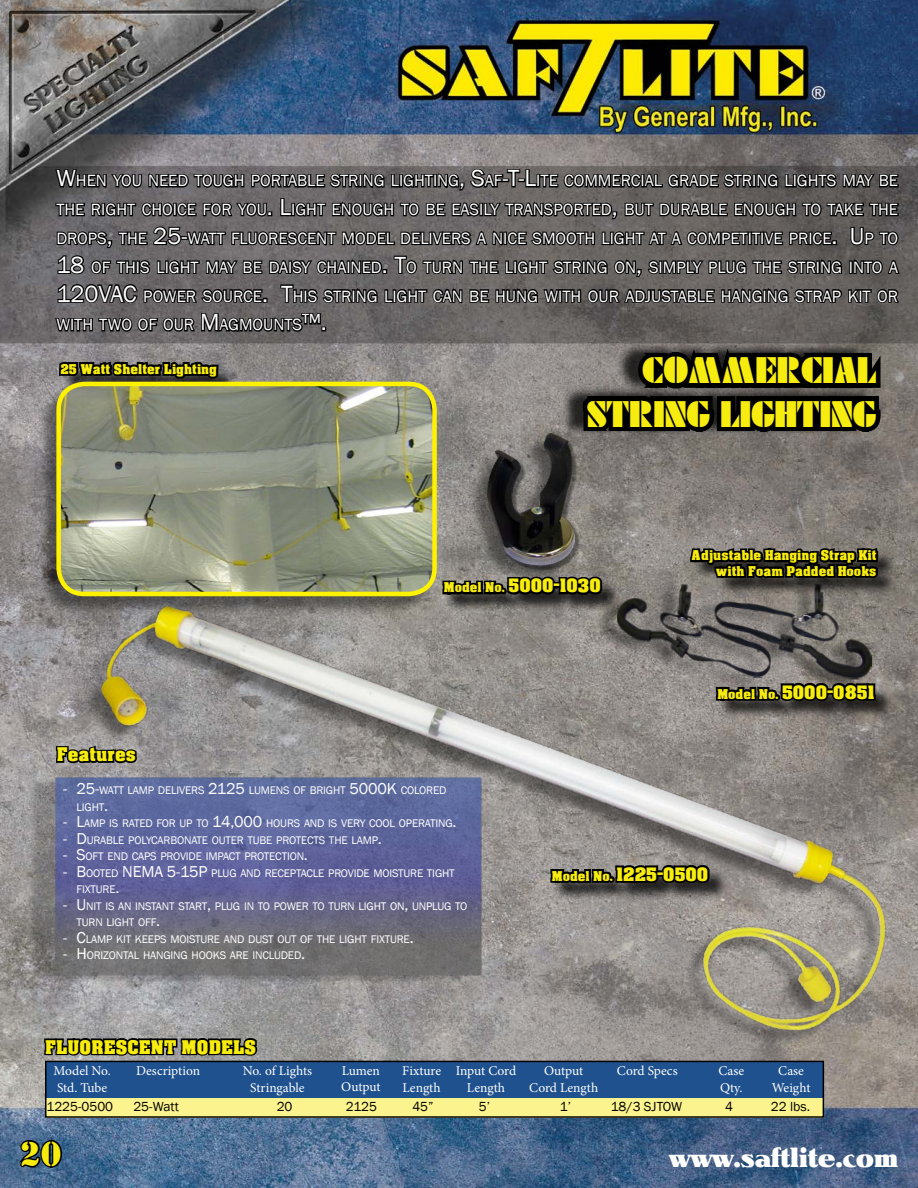
<style>
.page{position:relative;width:918px;height:1188px;background:#fff}
.page>*{position:absolute;margin:0;border:0;box-sizing:border-box;transform-origin:0 0}
.t1{font:36px "Dayton";color:#f7ec0f}
.t2{font:36px "Stencil";color:#f7ec0f}
.t3{font:27px "Notram";color:#fff}
.Description{font:24px "Franklin Gothic";color:#fff}
.Parts_Lists_Heading{font:18px "Acme Font";color:#f7ec0f}
.t4{font:17.7px "Acme Font";color:#f7ec0f}
.Description-2{font:16.8px/28.8px "Franklin Gothic";color:#fff;text-align:justify}
.Features{font:16.2px "Franklin Gothic";color:#fff}
.Stubby_2_Parts_Lists{font:13.5px "Minion Pro";color:#fff}
.Stubby_2_Parts_Lists-2{font:13.5px "Franklin Gothic";color:#000}
.Parts_Lists_Heading-2{font:13.5px "Minion Pro";color:#fff}
.t5{font:12.9px "Acme Font";color:#f7ec0f}
.Features-2{font:11.4px/16.5px "Franklin Gothic";letter-spacing:-.015em;color:#fff}
.s1{font-size:24px}
.s2{font-size:12.9px}
.s3{font-size:16.2px}
.s4{font-size:11.4px}
</style>
<div class="page">
<img style="left:0;top:0;width:918px;height:1188px">
<svg style="left:15px;top:1138px;width:49px;height:32px;background:#263a50"></svg>
<div style="left:46px;top:1062px;width:777px;height:36px;background:#1f518e"></div>
<div style="left:45px;top:1098px;width:779px;height:20px;background:#fbf38e"></div>
<img style="left:88px;top:480px;width:816px;height:678px">
<img style="left:17px;top:774px;width:483px;height:247px">
<svg style="left:54px;top:695px;width:84px;height:71px;background:#807b6a"></svg>
<div style="left:553px;top:868px;width:175px;height:34px;background:#000;opacity:.75"></div>
<svg style="left:547px;top:849px;width:165px;height:59px;background:#63605d"></svg>
<svg style="left:43px;top:1031px;width:216px;height:38px"></svg>
<div style="left:595px;top:581px;width:270px;height:110px;background:#000;opacity:.4"></div>
<img style="left:616px;top:581px;width:257px;height:99px">
<div style="left:718px;top:686px;width:176px;height:34px;background:#000;opacity:.75"></div>
<svg style="left:713px;top:667px;width:165px;height:59px;background:#54514e"></svg>
<div style="left:693px;top:551px;width:204px;height:46px;background:#000;opacity:.75"></div>
<svg style="left:688px;top:535px;width:193px;height:66px;background:#494642"></svg>
<svg style="left:54px;top:164px;width:847px;height:333px;background:#54514f"></svg>
<div style="left:468px;top:435px;width:107px;height:152px;background:#000;opacity:.4"></div>
<img style="left:487px;top:433px;width:93px;height:127px">
<div style="left:445px;top:580px;width:176px;height:33px;background:#000;opacity:.75"></div>
<svg style="left:439px;top:560px;width:165px;height:60px;background:#595754"></svg>
<div style="left:38px;top:384px;width:397px;height:232px;background:#000;opacity:.4"></div>
<img style="left:59px;top:384px;width:376px;height:210px">
<div style="left:56px;top:382px;width:381px;height:214px;border:4px solid #fff200;border-radius:26px"></div>
<p class="Description-2" style="left:56px;top:167px;width:843px"><span class="s1">W</span>HEN YOU NEED TOUGH PORTABLE STRING LIGHTING<span class="s1">, S</span>AF<span class="s1">-T-L</span>ITE COMMERCIAL GRADE STRING LIGHTS MAY BE THE RIGHT CHOICE FOR YOU<span class="s1">. L</span>IGHT ENOUGH TO BE EASILY TRANSPORTED<span class="s1">,</span> BUT DURABLE ENOUGH TO TAKE THE DROPS<span class="s1">,</span> THE <span class="s1">25-</span>WATT FLUORESCENT MODEL DELIVERS A NICE SMOOTH LIGHT AT A COMPETITIVE PRICE<span class="s1">. U</span> P TO <span class="s1">18</span> OF THIS LIGHT MAY BE DAISY CHAINED<span class="s1">. T</span>O TURN THE LIGHT STRING ON<span class="s1">,</span> SIMPLY PLUG THE STRING INTO A</p>
<p class="Description" style="left:56px;top:279px;width:56px">120VAC</p>
<p class="Description-2" style="left:56px;top:282px;width:843px;text-indent:87px">POWER SOURCE<span class="s1">. T</span>HIS STRING LIGHT CAN BE HUNG WITH OUR ADJUSTABLE HANGING STRAP KIT OR<br>WITH TWO OF OUR <span class="s1">M</span>AGMOUNTS<span class="s1">™.</span></p>
<p class="t1" style="left:642px;top:349px;width:236px">COMMERCIAL</p>
<p class="t1" style="left:587px;top:392px;width:291px">STRING LIGHTING</p>
<p class="t5" style="left:60px;top:361px;width:158px">25 Watt Shelter Lighting</p>
<p class="Parts_Lists_Heading" style="left:57px;top:743px;width:81px">Features</p>
<p class="t4" style="left:444px;top:574px;width:159px"><span class="s2">Model No.</span> 5000-1030</p>
<p class="t5" style="left:692px;top:547px;width:186px">Adjustable Hanging Strap Kit</p>
<p class="t5" style="left:716px;top:563px;width:162px">with Foam Padded Hooks</p>
<p class="t4" style="left:717px;top:681px;width:159px"><span class="s2">Model No.</span> 5000-0851</p>
<p class="Features-2" style="left:76px;top:782px;width:371px;text-indent:-14px"><span class="s3">- 25-</span>WATT LAMP DELIVERS <span class="s3">2125</span> LUMENS OF BRIGHT <span class="s3">5000K</span> COLORED<br>LIGHT<span class="s3">.</span></p>
<p class="Features-2" style="left:63px;top:815px;width:395px"><span class="s3">- L</span>AMP IS RATED FOR UP TO <span class="s3">14,000</span> HOURS AND IS VERY COOL OPERATING<span class="s3">.</span></p>
<p class="Features-2" style="left:63px;top:832px;width:320px"><span class="s3">- D</span> URABLE POLYCARBONATE OUTER TUBE PROTECTS THE LAMP<span class="s3">.</span></p>
<p class="Features-2" style="left:63px;top:848px;width:247px"><span class="s3">- S</span>OFT END CAPS PROVIDE IMPACT PROTECTION<span class="s3">.</span></p>
<p class="Features" style="left:63px;top:861px;width:71px">- B<span class="s4">OOTED</span> NEMA</p>
<p class="Features-2" style="left:167px;top:865px;width:290px"><span class="s3">5-15P</span> PLUG AND RECEPTACLE PROVIDE MOISTURE TIGHT</p>
<p class="Features-2" style="left:76px;top:881px;width:44px">FIXTURE<span class="s3">.</span></p>
<p class="Features-2" style="left:76px;top:898px;width:392px;text-indent:-14px"><span class="s3">- U</span> NIT IS AN INSTANT START<span class="s3">,</span> PLUG IN TO POWER TO TURN LIGHT ON<span class="s3">,</span> UNPLUG TO<br>TURN LIGHT OFF<span class="s3">.</span></p>
<p class="Features-2" style="left:63px;top:931px;width:352px"><span class="s3">- C</span>LAMP KIT KEEPS MOISTURE AND DUST OUT OF THE LIGHT FIXTURE<span class="s3">.</span></p>
<p class="Features-2" style="left:63px;top:947px;width:244px"><span class="s3">- H</span> ORIZONTAL HANGING HOOKS ARE INCLUDED<span class="s3">.</span></p>
<p class="t4" style="left:552px;top:863px;width:158px"><span class="s2">Model No.</span> 1225-0500</p>
<p class="Parts_Lists_Heading" style="left:45px;top:1035px;width:213px">FLUORESCENT MODELS</p>
<p class="Parts_Lists_Heading-2" style="left:54px;top:1062px;width:59px">Model No.</p>
<p class="Parts_Lists_Heading-2" style="left:57px;top:1078px;width:52px">Std. Tube</p>
<p class="Parts_Lists_Heading-2" style="left:136px;top:1061px;width:65px">Description</p>
<p class="Stubby_2_Parts_Lists" style="left:243px;top:1062px;width:71px">No. of Lights</p>
<p class="Stubby_2_Parts_Lists" style="left:250px;top:1078px;width:56px">Stringable</p>
<p class="Stubby_2_Parts_Lists" style="left:342px;top:1062px;width:40px">Lumen</p>
<p class="Stubby_2_Parts_Lists" style="left:341px;top:1078px;width:41px">Output</p>
<p class="Stubby_2_Parts_Lists" style="left:402px;top:1062px;width:40px">Fixture</p>
<p class="Stubby_2_Parts_Lists" style="left:403px;top:1078px;width:40px">Length</p>
<p class="Stubby_2_Parts_Lists" style="left:456px;top:1062px;width:62px">Input Cord</p>
<p class="Stubby_2_Parts_Lists" style="left:467px;top:1078px;width:40px">Length</p>
<p class="Stubby_2_Parts_Lists" style="left:544px;top:1062px;width:41px">Output</p>
<p class="Stubby_2_Parts_Lists" style="left:529px;top:1078px;width:71px">Cord Length</p>
<p class="Stubby_2_Parts_Lists" style="left:617px;top:1062px;width:62px">Cord Specs</p>
<p class="Stubby_2_Parts_Lists" style="left:718px;top:1062px;width:27px">Case</p>
<p class="Stubby_2_Parts_Lists" style="left:720px;top:1078px;width:24px">Qty.</p>
<p class="Stubby_2_Parts_Lists" style="left:778px;top:1062px;width:27px">Case</p>
<p class="Stubby_2_Parts_Lists" style="left:772px;top:1078px;width:40px">Weight</p>
<p class="Stubby_2_Parts_Lists-2" style="left:46px;top:1098px;width:68px">1225-0500</p>
<p class="Stubby_2_Parts_Lists-2" style="left:133px;top:1098px;width:47px">25-Watt</p>
<p class="Stubby_2_Parts_Lists-2" style="left:277px;top:1098px;width:17px">20</p>
<p class="Stubby_2_Parts_Lists-2" style="left:346px;top:1098px;width:33px">2125</p>
<p class="Stubby_2_Parts_Lists-2" style="left:412px;top:1098px;width:23px">45”</p>
<p class="Stubby_2_Parts_Lists-2" style="left:479px;top:1098px;width:13px">5’</p>
<p class="Stubby_2_Parts_Lists-2" style="left:560px;top:1098px;width:13px">1’</p>
<p class="Stubby_2_Parts_Lists-2" style="left:611px;top:1098px;width:73px">18/3 SJTOW</p>
<p class="Stubby_2_Parts_Lists-2" style="left:725px;top:1098px;width:9px">4</p>
<p class="Stubby_2_Parts_Lists-2" style="left:771px;top:1098px;width:41px">22 lbs.</p>
<p class="t2" style="left:20px;top:1133px;width:43px">20</p>
<p class="t3" style="left:669px;top:1142px;width:231px">www.saftlite.com</p>
</div>
